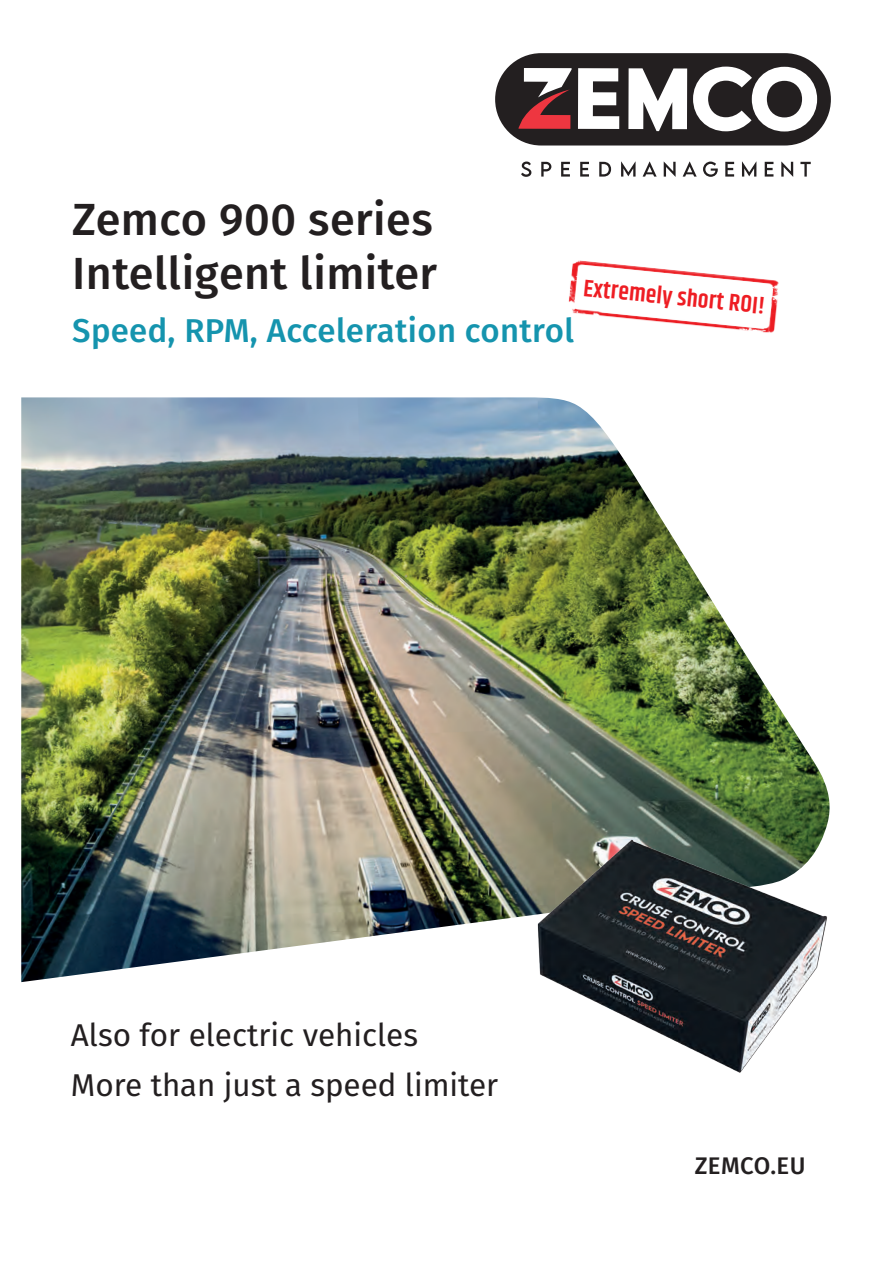
<style>
.page{position:relative;width:893px;height:1263px;background:#fff}
.page>*{position:absolute;margin:0;border:0;box-sizing:border-box;transform-origin:0 0}
.t1{font:500 45px/54px "Fira Sans";letter-spacing:.01em;color:#231f20}
.t2{font:500 33px "Fira Sans";letter-spacing:.01em;color:#1594ae}
.t3{font:31.5px "Fira Sans";color:#231f20}
.t4{font:600 24.15px "Khand";color:#ee1d23}
.t5{font:500 24px "Fira Sans";letter-spacing:.02em;color:#231f20}
</style>
<div class="page">
<img style="left:568px;top:260px;width:211px;height:73px">
<img style="left:21px;top:397px;width:809px;height:585px">
<div style="left:495px;top:53px;width:336px;height:92px;background:#231f20;border-radius:46px"></div>
<svg style="left:521px;top:162px;width:10px;height:15px"></svg>
<svg style="left:541px;top:162px;width:10px;height:15px"></svg>
<svg style="left:561px;top:162px;width:9px;height:15px"></svg>
<svg style="left:580px;top:162px;width:9px;height:15px"></svg>
<svg style="left:599px;top:162px;width:12px;height:15px"></svg>
<svg style="left:621px;top:161px;width:15px;height:16px"></svg>
<svg style="left:643px;top:161px;width:14px;height:16px"></svg>
<svg style="left:664px;top:162px;width:12px;height:15px"></svg>
<svg style="left:683px;top:161px;width:14px;height:16px"></svg>
<svg style="left:703px;top:162px;width:15px;height:15px"></svg>
<svg style="left:725px;top:162px;width:9px;height:15px"></svg>
<svg style="left:742px;top:161px;width:14px;height:16px"></svg>
<svg style="left:765px;top:162px;width:8px;height:15px"></svg>
<svg style="left:781px;top:162px;width:12px;height:15px"></svg>
<svg style="left:800px;top:162px;width:11px;height:15px"></svg>
<svg style="left:578px;top:68px;width:41px;height:61px"></svg>
<svg style="left:628px;top:68px;width:59px;height:63px"></svg>
<svg style="left:693px;top:67px;width:124px;height:65px"></svg>
<svg style="left:518px;top:68px;width:54px;height:61px"></svg>
<img style="left:496px;top:828px;width:334px;height:245px">
<h1 class="t1" style="left:72px;top:190px;width:366px">Zemco 900 series<br>Intelligent limiter</h1>
<p class="t2" style="left:72px;top:304px;width:503px">Speed, RPM, Acceleration control</p>
<p class="t4" style="left:585px;top:271px;width:184px;rotate:6deg">Extremely short ROI!</p>
<p class="t3" style="left:71px;top:1011px;width:349px">Also for electric vehicles</p>
<p class="t3" style="left:71px;top:1061px;width:429px">More than just a speed limiter</p>
<p class="t5" style="left:695px;top:1146px;width:112px">ZEMCO.EU</p>
</div>
